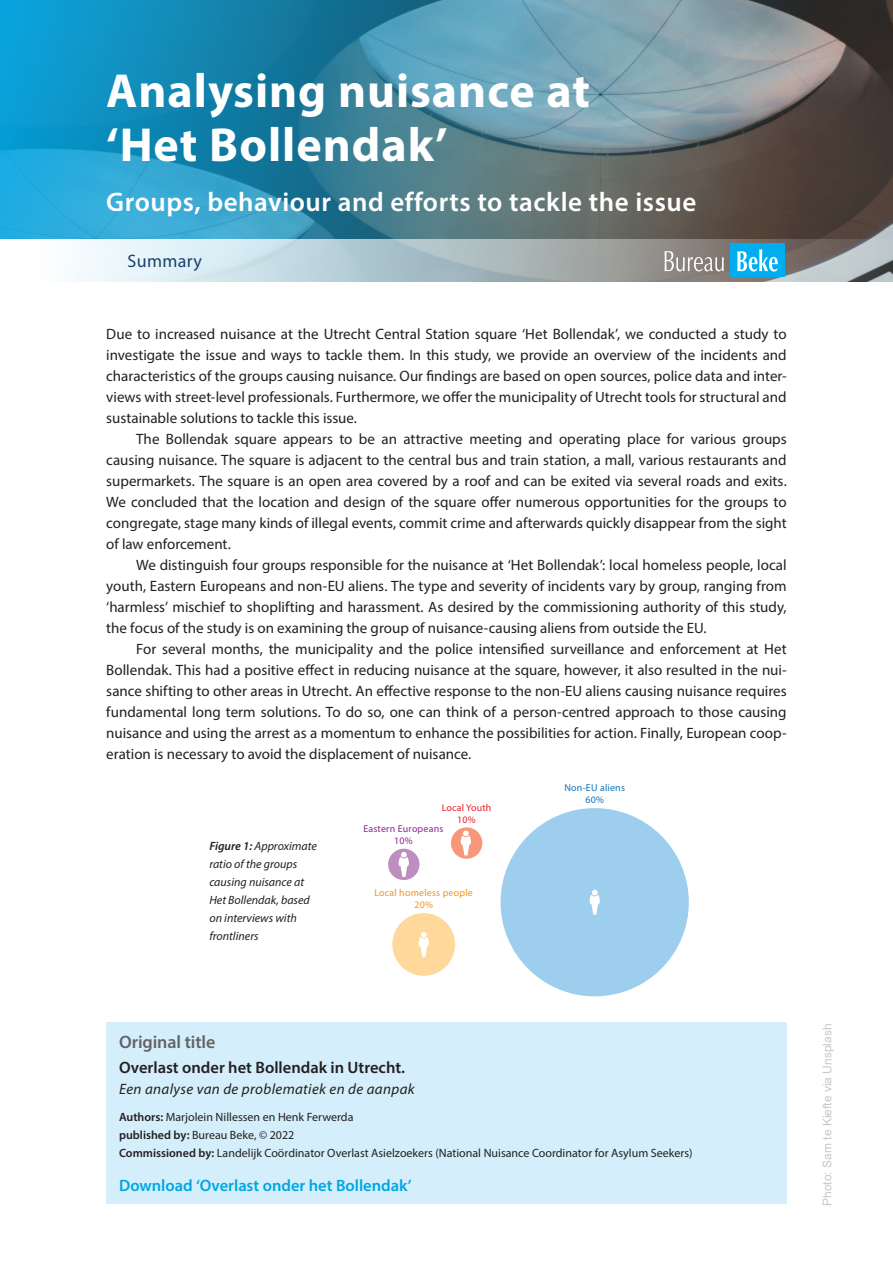
<style>
.page{position:relative;width:893px;height:1263px;background:#fff}
.page>*{position:absolute;margin:0;border:0;box-sizing:border-box;transform-origin:0 0}
.t1{font:700 48px/54px "Myriad Pro";letter-spacing:.02em;color:#fff}
.t2{font:600 27px "Myriad Pro";letter-spacing:.02em;color:#fff}
.subvet{font:600 18px "Myriad Pro";letter-spacing:-.005em;color:#636366}
.kop{font:18px "Myriad Pro";letter-spacing:.02em;color:#1a406d}
.kop-2{font:600 16.5px "Myriad Pro";color:#231f20}
.subvet-2{font:600 16.5px "Myriad Pro";color:#00a6e4}
.body_inspring{font:15px/21px "Myriad Pro";color:#231f20;text-align:justify}
.body{font:15px/21px "Myriad Pro";color:#231f20;text-align:justify}
.subkopcursief{font:italic 15px "Myriad Pro";letter-spacing:.025em;color:#231f20}
.voetnoot{font:12px "Myriad Pro";color:#231f20}
.voetnoot-2{font:italic 12px "Myriad Pro";color:#231f20}
.t3{font:12px "Arial";color:#c7c8ca}
.t4{font:9.9px/12px "Myriad Pro";letter-spacing:.02em;color:#f7931d;text-align:center}
.t5{font:9.9px/12px "Myriad Pro";letter-spacing:.02em;color:#90268f;text-align:center}
.t6{font:9.9px/12px "Myriad Pro";letter-spacing:.02em;color:#1074bc;text-align:center}
.t7{font:9.9px/12px "Myriad Pro";letter-spacing:.02em;color:#ee1d23;text-align:center}
.s1{font-weight:600}
</style>
<div class="page">
<svg style="left:0;top:0;width:893px;height:239px;background:#468398"></svg>
<svg style="left:77px;top:239px;width:816px;height:43px;background:#b2bec1"></svg>
<div style="left:730px;top:244px;width:54px;height:33px;background:#00aeef"></div>
<svg style="left:737px;top:249px;width:41px;height:23px"></svg>
<svg style="left:664px;top:251px;width:60px;height:20px"></svg>
<div style="left:106px;top:1022px;width:681px;height:181px;background:#d4effb"></div>
<div style="left:451px;top:827px;width:31px;height:32px;background:#f6977a;border-radius:50%"></div>
<svg style="left:461px;top:830px;width:10px;height:25px"></svg>
<div style="left:388px;top:849px;width:31px;height:31px;background:#bd8ec0;border-radius:50%"></div>
<svg style="left:399px;top:852px;width:10px;height:25px"></svg>
<div style="left:392px;top:913px;width:63px;height:63px;background:#fed99b;border-radius:50%"></div>
<svg style="left:419px;top:932px;width:10px;height:25px"></svg>
<div style="left:501px;top:808px;width:188px;height:188px;background:#9eceee;border-radius:50%"></div>
<svg style="left:589px;top:890px;width:11px;height:25px"></svg>
<p class="t1" style="left:106px;top:62px;width:485px">Analysing nuisance at ‘Het Bollendak’</p>
<p class="t2" style="left:106px;top:185px;width:591px">Groups, behaviour and efforts to tackle the issue</p>
<p class="kop" style="left:128px;top:250px;width:76px">Summary</p>
<p class="body" style="left:106px;top:323px;width:682px">Due to increased nuisance at the Utrecht Central Station square ‘Het Bollendak’, we conducted a study to investigate the issue and ways to tackle them. In this study, we provide an overview of the incidents and characteristics of the groups causing nuisance. Our findings are based on open sources, police data and inter&shy;views with street-level professionals. Furthermore, we offer the municipality of Utrecht tools for structural and sustainable solutions to tackle this issue.</p>
<p class="body_inspring" style="left:106px;top:428px;width:682px;text-indent:30px">The Bollendak square appears to be an attractive meeting and operating place for various groups causing nuisance. The square is adjacent to the central bus and train station, a mall, various restaurants and supermarkets. The square is an open area covered by a roof and can be exited via several roads and exits.<br>We concluded that the location and design of the square offer numerous opportunities for the groups to congregate, stage many kinds of illegal events, commit crime and afterwards quickly disappear from the sight of law enforcement.</p>
<p class="body_inspring" style="left:106px;top:554px;width:682px;text-indent:30px">We distinguish four groups responsible for the nuisance at ‘Het Bollendak’: local homeless people, local youth, Eastern Europeans and non-EU aliens. The type and severity of incidents vary by group, ranging from ‘harmless’ mischief to shoplifting and harassment. As desired by the commissioning authority of this study, the focus of the study is on examining the group of nuisance-causing aliens from outside the EU.</p>
<p class="body_inspring" style="left:106px;top:638px;width:682px;text-indent:30px">For several months, the municipality and the police intensified surveillance and enforcement at Het Bollendak. This had a positive effect in reducing nuisance at the square, however, it also resulted in the nui&shy;sance shifting to other areas in Utrecht. An effective response to the non-EU aliens causing nuisance requires fundamental long term solutions. To do so, one can think of a person-centred approach to those causing nuisance and using the arrest as a momentum to enhance the possibilities for action. Finally, European coop&shy;eration is necessary to avoid the displacement of nuisance.</p>
<p class="voetnoot-2" style="left:209px;top:838px;width:109px"><span class="s1">Figure 1:</span> Approximate</p>
<p class="voetnoot-2" style="left:209px;top:856px;width:89px">ratio of the groups</p>
<p class="voetnoot-2" style="left:209px;top:874px;width:96px">causing nuisance at</p>
<p class="voetnoot-2" style="left:209px;top:892px;width:102px">Het Bollendak, based</p>
<p class="voetnoot-2" style="left:209px;top:910px;width:89px">on interviews with</p>
<p class="voetnoot-2" style="left:209px;top:928px;width:51px">frontliners</p>
<p class="t7" style="left:442px;top:802px;width:51px">Local Youth<br>10%</p>
<p class="t5" style="left:363px;top:822px;width:81px">Eastern Europeans<br>10%</p>
<p class="t4" style="left:374px;top:886px;width:100px">Local homeless people<br>20%</p>
<p class="t6" style="left:565px;top:781px;width:62px">Non-EU aliens<br>60%</p>
<p class="subvet" style="left:119px;top:1031px;width:98px">Original title</p>
<p class="kop-2" style="left:119px;top:1057px;width:287px">Overlast onder het Bollendak in Utrecht.</p>
<p class="subkopcursief" style="left:119px;top:1080px;width:297px">Een analyse van de problematiek en de aanpak</p>
<p class="voetnoot" style="left:119px;top:1109px;width:236px"><span class="s1">Authors:</span> Marjolein Nillessen en Henk Ferwerda</p>
<p class="voetnoot" style="left:119px;top:1127px;width:177px"><span class="s1">published by:</span> Bureau Beke, © 2022</p>
<p class="voetnoot" style="left:119px;top:1145px;width:575px"><span class="s1">Commissioned by:</span> Landelijk Coördinator Overlast Asielzoekers (National Nuisance Coordinator for Asylum Seekers)</p>
<p class="subvet-2" style="left:119px;top:1175px;width:294px">Download ‘Overlast onder het Bollendak’</p>
<p class="t3" style="left:819px;top:1206px;width:184px;rotate:-90deg">Photo: Sam te Kiefte via Unsplash</p>
</div>
